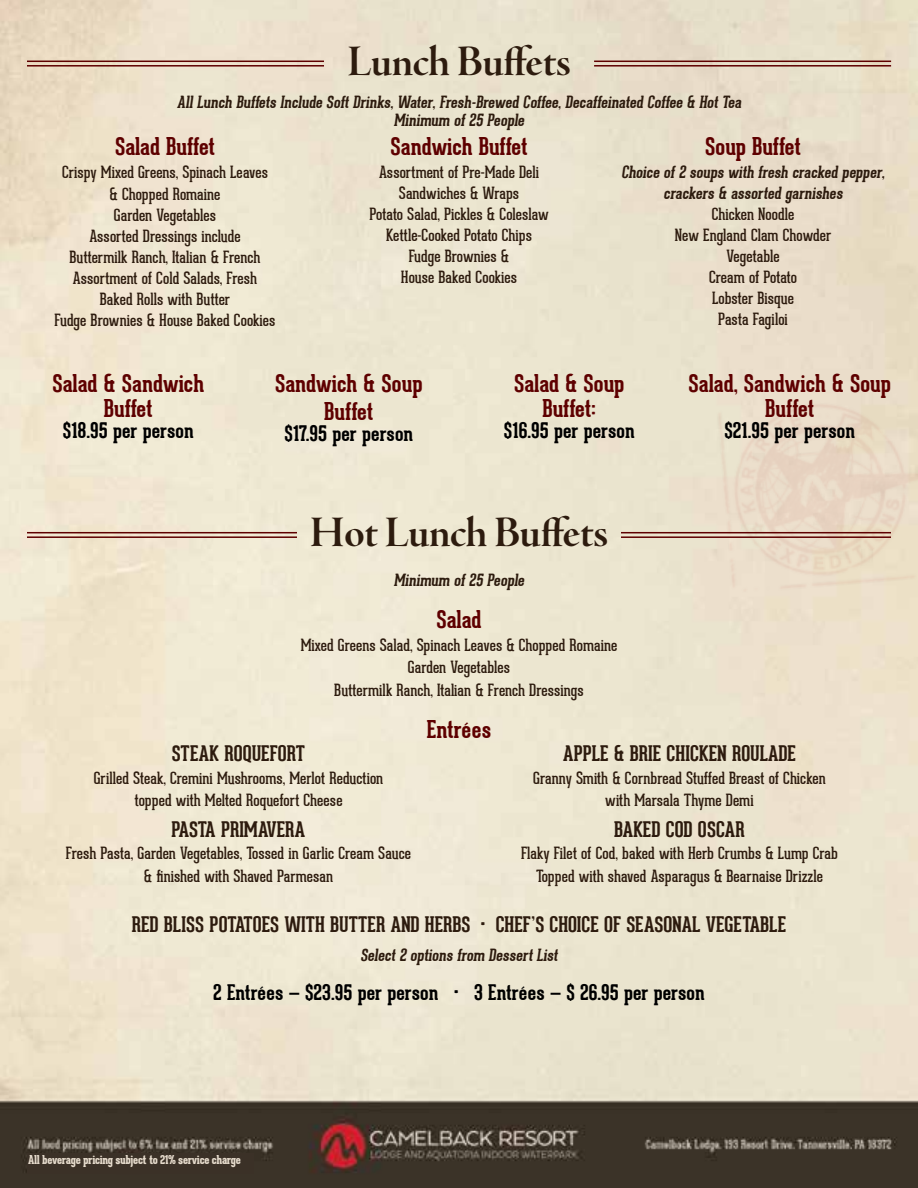
<style>
.page{position:relative;width:918px;height:1188px;background:#fff}
.page>*{position:absolute;margin:0;border:0;box-sizing:border-box;transform-origin:0 0}
.t1{font:45px "Adobe Jenson Pro Bold Disp";letter-spacing:-.005em;color:#2d1b0e}
.t2{font:700 24px/25.5px "Geared Slab";color:#5e0000;text-align:center}
.t3{font:700 21px "Geared Slab";color:#2d1b0e}
.t4{font:700 21px "Geared Slab";color:#000}
.t5{font:16.5px/21px "Geared Slab";color:#2d1b0e;text-align:center}
.t6{font:700 16.5px/18px "Geared Slab";color:#2d1b0e;text-align:center}
.t7{font:800 12px "Geared Slab";letter-spacing:-.03em;color:#e6dbcc}
</style>
<div class="page">
<img style="left:0;top:0;width:918px;height:1188px">
<img style="left:712px;top:389px;width:206px;height:211px">
<hr style="left:27px;top:61px;width:297px;height:1px;background:#5e0000">
<hr style="left:27px;top:65px;width:297px;height:2px;background:#5e0000">
<hr style="left:594px;top:61px;width:297px;height:1px;background:#5e0000">
<hr style="left:594px;top:65px;width:297px;height:2px;background:#5e0000">
<hr style="left:27px;top:532px;width:270px;height:1px;background:#5e0000">
<hr style="left:27px;top:536px;width:270px;height:2px;background:#5e0000">
<hr style="left:621px;top:532px;width:270px;height:1px;background:#5e0000">
<hr style="left:621px;top:536px;width:270px;height:2px;background:#5e0000">
<div style="left:27px;top:1153px;width:227px;height:21px;background:#3b3127"></div>
<h1 class="t1" style="left:347px;top:36px;width:225px">Lunch Buffets</h1>
<p class="t6" style="left:177px;top:93px;width:569px">All Lunch Buffets Include Soft Drinks, Water, Fresh-Brewed Coffee, Decaffeinated Coffee &amp; Hot Tea<br>Minimum of 25 People</p>
<h2 class="t2" style="left:115px;top:134px;width:102px">Salad Buffet</h2>
<p class="t5" style="left:62px;top:161px;width:207px;line-height:22.5px">Crispy Mixed Greens, Spinach Leaves &amp; Chopped Romaine</p>
<p class="t5" style="left:55px;top:205px;width:223px">Garden Vegetables<br>Assorted Dressings include<br>Buttermilk Ranch, Italian &amp; French<br>Assortment of Cold Salads, Fresh<br>Baked Rolls with Butter<br>Fudge Brownies &amp; House Baked Cookies</p>
<h2 class="t2" style="left:391px;top:134px;width:139px">Sandwich Buffet</h2>
<p class="t5" style="left:369px;top:161px;width:181px">Assortment of Pre-Made Deli<br>Sandwiches &amp; Wraps<br>Potato Salad, Pickles &amp; Coleslaw<br>Kettle-Cooked Potato Chips<br>Fudge Brownies &amp;<br>House Baked Cookies</p>
<h2 class="t2" style="left:705px;top:134px;width:97px">Soup Buffet</h2>
<p class="t6" style="left:622px;top:161px;width:268px;line-height:21px">Choice of 2 soups with fresh cracked pepper, crackers &amp; assorted garnishes</p>
<p class="t5" style="left:675px;top:203px;width:158px">Chicken Noodle<br>New England Clam Chowder<br>Vegetable<br>Cream of Potato<br>Lobster Bisque<br>Pasta Fagiloi</p>
<h2 class="t2" style="left:52px;top:370px;width:153px">Salad &amp; Sandwich<br>Buffet</h2>
<p class="t4" style="left:63px;top:417px;width:132px">$18.95 per person</p>
<h2 class="t2" style="left:275px;top:369px;width:149px;line-height:28.5px">Sandwich &amp; Soup<br>Buffet</h2>
<p class="t4" style="left:284px;top:420px;width:130px">$17.95 per person</p>
<h2 class="t2" style="left:514px;top:370px;width:112px">Salad &amp; Soup<br>Buffet:</h2>
<p class="t4" style="left:504px;top:417px;width:133px">$16.95 per person</p>
<h1 class="t1" style="left:310px;top:507px;width:300px">Hot Lunch Buffets</h1>
<p class="t6" style="left:394px;top:571px;width:135px">Minimum of 25 People</p>
<h2 class="t2" style="left:436px;top:607px;width:47px">Salad</h2>
<p class="t5" style="left:301px;top:634px;width:318px;line-height:22.5px">Mixed Greens Salad, Spinach Leaves &amp; Chopped Romaine<br>Garden Vegetables<br>Buttermilk Ranch, Italian &amp; French Dressings</p>
<h2 class="t2" style="left:427px;top:716px;width:66px">Entrées</h2>
<h2 class="t2" style="left:688px;top:370px;width:204px">Salad, Sandwich &amp; Soup<br>Buffet</h2>
<p class="t4" style="left:724px;top:417px;width:132px">$21.95 per person</p>
<p class="t3" style="left:172px;top:740px;width:135px">STEAK ROQUEFORT</p>
<p class="t5" style="left:94px;top:767px;width:291px;line-height:22.5px">Grilled Steak, Cremini Mushrooms, Merlot Reduction topped with Melted Roquefort Cheese</p>
<p class="t3" style="left:172px;top:816px;width:135px">PASTA PRIMAVERA</p>
<p class="t5" style="left:66px;top:842px;width:347px;line-height:22.5px">Fresh Pasta, Garden Vegetables, Tossed in Garlic Cream Sauce &amp; finished with Shaved Parmesan</p>
<p class="t3" style="left:563px;top:740px;width:235px">APPLE &amp; BRIE CHICKEN ROULADE</p>
<p class="t5" style="left:533px;top:767px;width:294px;line-height:22.5px">Granny Smith &amp; Cornbread Stuffed Breast of Chicken with Marsala Thyme Demi</p>
<p class="t3" style="left:614px;top:816px;width:132px">BAKED COD OSCAR</p>
<p class="t5" style="left:521px;top:842px;width:318px;line-height:22.5px">Flaky Filet of Cod, baked with Herb Crumbs &amp; Lump Crab<br>Topped with shaved Asparagus &amp; Bearnaise Drizzle</p>
<p class="t3" style="left:132px;top:911px;width:656px">RED BLISS POTATOES WITH BUTTER AND HERBS • CHEF’S CHOICE OF SEASONAL VEGETABLE</p>
<p class="t6" style="left:360px;top:946px;width:201px">Select 2 options from Dessert List</p>
<p class="t4" style="left:213px;top:979px;width:493px">2 Entrées — $23.95 per person • 3 Entrées — $ 26.95 per person</p>
<p class="t7" style="left:28px;top:1153px;width:214px">All beverage pricing subject to 21% service charge</p>
</div>
